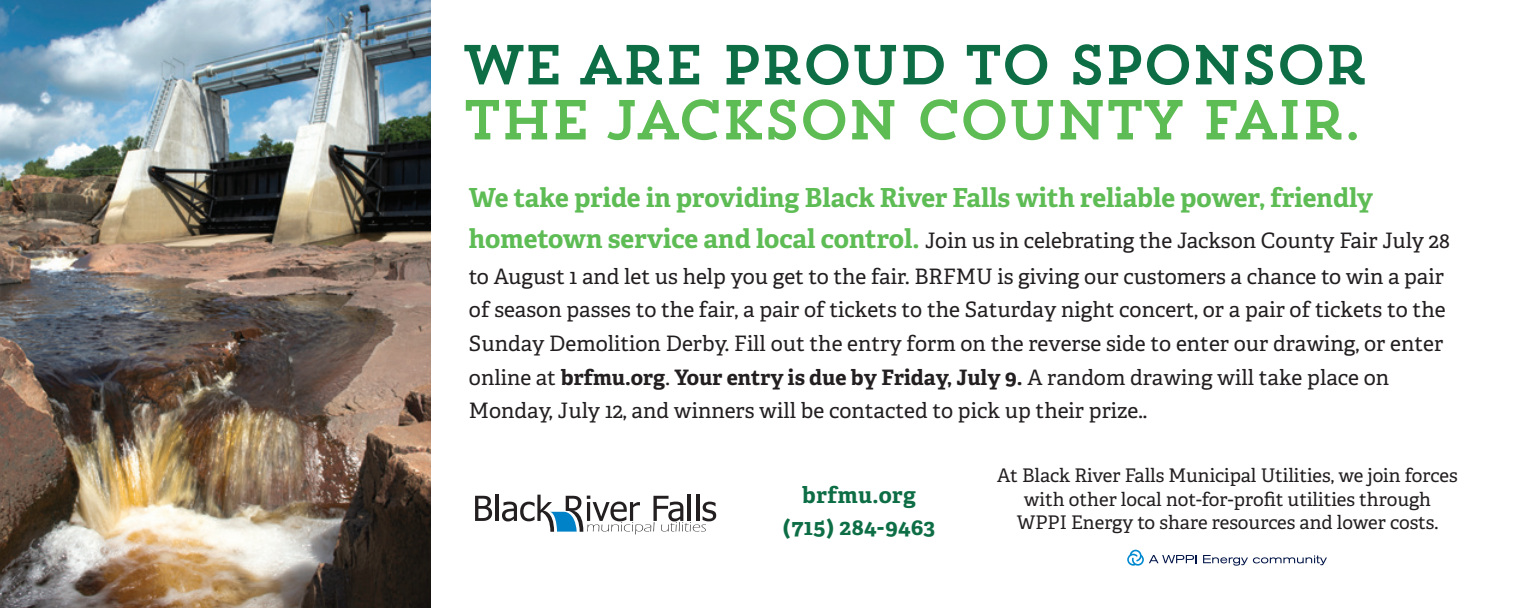
<style>
.page{position:relative;width:1530px;height:608px;background:#fff}
.page>*{position:absolute;margin:0;border:0;box-sizing:border-box;transform-origin:0 0}
.t1{font:56.25px "Trend Slab One";letter-spacing:-.08em;color:#5ebc55}
.t2{font:56.25px "Trend Slab One";letter-spacing:-.08em;color:#0d6e46}
.t3{font:700 26.25px "Adelle";color:#5ebc55}
.t4{font:700 22.5px/32.5px "Adelle";letter-spacing:.015em;color:#0d6e46;text-align:center}
.t5{font:21.25px/33.5px "Adelle";color:#231f20}
.t6{font:18.75px/23.8px "Adelle";color:#231f20;text-align:center}
.s1{font-weight:700;font-size:26.25px;color:#5ebc55}
.s2{font-weight:700}
</style>
<div class="page">
<img style="left:0;top:0;width:430px;height:608px">
<svg style="left:1203px;top:555px;width:124px;height:10px"></svg>
<svg style="left:1127px;top:549px;width:70px;height:16px"></svg>
<svg style="left:475px;top:495px;width:17px;height:26px"></svg>
<hr style="left:495px;top:494px;width:4px;height:27px;background:#231f20">
<svg style="left:502px;top:494px;width:214px;height:40px"></svg>
<h1 class="t2" style="left:461px;top:29px;width:910px">WE ARE PROUD TO SPONSOR</h1>
<h1 class="t1" style="left:461px;top:84px;width:903px">THE JACKSON COUNTY FAIR.</h1>
<p class="t3" style="left:469px;top:181px;width:906px">We take pride in providing Black River Falls with reliable power, friendly</p>
<p class="t5" style="left:469px;top:223px;width:982px;line-height:35.5px"><span class="s1">hometown service and local control.</span> Join us in celebrating the Jackson County Fair July 28 to August 1 and let us help you get to the fair. BRFMU is giving our customers a chance to win a pair</p>
<p class="t5" style="left:469px;top:293px;width:978px">of season passes to the fair, a pair of tickets to the Saturday night concert, or a pair of tickets to the Sunday Demolition Derby. Fill out the entry form on the reverse side to enter our drawing, or enter online at <span class="s2">brfmu.org</span>. <span class="s2">Your entry is due by Friday, July 9.</span> A random drawing will take place on Monday, July 12, and winners will be contacted to pick up their prize..</p>
<p class="t4" style="left:783px;top:478px;width:154px">brfmu.org (715) 284-9463</p>
<p class="t6" style="left:997px;top:463px;width:462px">At Black River Falls Municipal Utilities, we join forces with other local not-for-profit utilities through<br>WPPI Energy to share resources and lower costs.</p>
</div>
